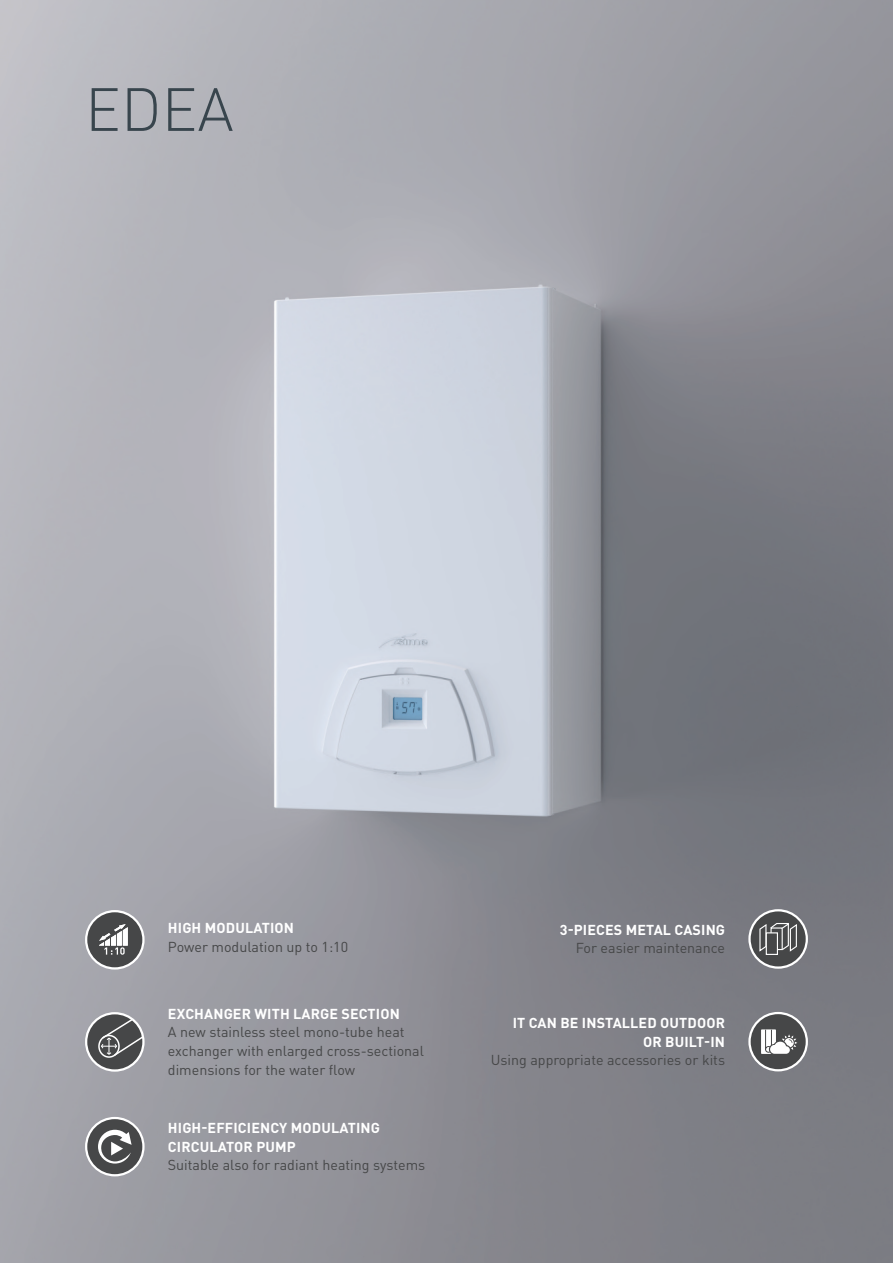
<style>
.page{position:relative;width:893px;height:1263px;background:#fff}
.page>*{position:absolute;margin:0;border:0;box-sizing:border-box;transform-origin:0 0}
.t1{font:300 60px "DIN Pro";color:#38454d}
.t2{font:14.25px/18.8px "DIN Pro";color:#464748}
.t3{font:700 14.25px/18.8px "DIN Pro";letter-spacing:.01em;color:#fff;text-align:right}
</style>
<div class="page">
<img style="left:0;top:0;width:893px;height:1263px">
<div style="left:749px;top:1013px;width:58px;height:57px;background:#464748;border-radius:50%"></div>
<div style="left:748px;top:1012px;width:60px;height:59px;border:2px solid #fff;border-radius:50%"></div>
<svg style="left:761px;top:1029px;width:36px;height:25px"></svg>
<svg style="left:86px;top:1013px;width:57px;height:57px"></svg>
<div style="left:85px;top:1012px;width:60px;height:60px;border:2px solid #fff;border-radius:50%"></div>
<div style="left:98px;top:1035px;width:22px;height:23px;border:2px solid #fff;border-radius:50%"></div>
<svg style="left:100px;top:1017px;width:45px;height:40px;background:#6d6e6f"></svg>
<svg style="left:749px;top:910px;width:58px;height:57px"></svg>
<div style="left:748px;top:909px;width:60px;height:60px;border:2px solid #fff;border-radius:50%"></div>
<svg style="left:758px;top:922px;width:39px;height:31px"></svg>
<div style="left:766px;top:932px;width:12px;height:23px;background:#464748;border:1px solid #fff"></div>
<div style="left:86px;top:911px;width:57px;height:57px;background:#464748;border-radius:50%"></div>
<div style="left:85px;top:910px;width:60px;height:59px;border:2px solid #fff;border-radius:50%"></div>
<svg style="left:99px;top:924px;width:29px;height:31px"></svg>
<div style="left:86px;top:1118px;width:57px;height:57px;background:#464748;border-radius:50%"></div>
<div style="left:85px;top:1117px;width:60px;height:59px;border:2px solid #fff;border-radius:50%"></div>
<svg style="left:98px;top:1130px;width:34px;height:33px"></svg>
<h1 class="t1" style="left:85px;top:68px;width:150px">EDEA</h1>
<p class="t3" style="left:168px;top:918px;width:127px">HIGH MODULATION</p>
<p class="t2" style="left:168px;top:937px;width:182px">Power modulation up to 1:10</p>
<p class="t3" style="left:168px;top:1004px;width:233px">EXCHANGER WITH LARGE SECTION</p>
<p class="t2" style="left:168px;top:1022px;width:258px">A new stainless steel mono-tube heat exchanger with enlarged cross-sectional dimensions for the water flow</p>
<p class="t3" style="left:168px;top:1118px;width:213px;text-align:left">HIGH-EFFICIENCY MODULATING<br>CIRCULATOR PUMP</p>
<p class="t2" style="left:168px;top:1155px;width:259px">Suitable also for radiant heating systems</p>
<p class="t3" style="left:560px;top:919px;width:167px">3-PIECES METAL CASING</p>
<p class="t2" style="left:576px;top:938px;width:151px">For easier maintenance</p>
<p class="t3" style="left:513px;top:1013px;width:214px">IT CAN BE INSTALLED OUTDOOR<br>OR BUILT-IN</p>
<p class="t2" style="left:491px;top:1050px;width:236px">Using appropriate accessories or kits</p>
</div>
